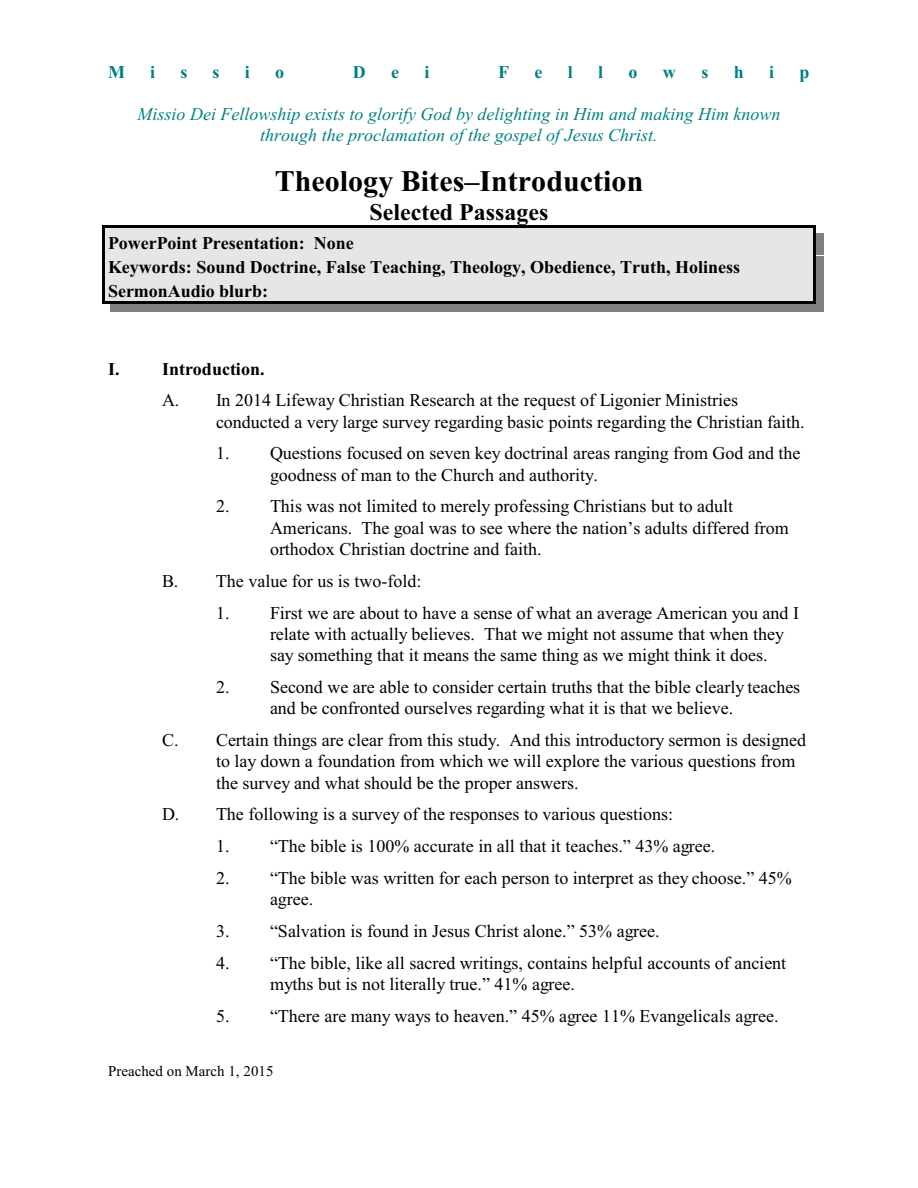
<style>
.page{position:relative;width:918px;height:1188px;background:#fff}
.page>*{position:absolute;margin:0;border:0;box-sizing:border-box;transform-origin:0 0}
.t1{font:700 30px "Times New Roman";color:#000}
.t2{font:700 24px "Times New Roman";color:#000}
.t3{font:18px/21.3px "Times New Roman";color:#000}
.t4{font:700 18px/24.2px "Times New Roman";color:#000}
.t5{font:italic 18px/21.3px "Times New Roman";color:#008080;text-align:center}
.t6{font:700 18px "Times New Roman";color:#008080}
.t7{font:15px "Times New Roman";color:#000}
</style>
<div class="page">
<div style="left:102px;top:226px;width:714px;height:29px;background:#e6e6e6"></div>
<hr style="left:102px;top:226px;width:3px;height:32px;background:#000">
<hr style="left:813px;top:226px;width:3px;height:32px;background:#000">
<hr style="left:102px;top:226px;width:714px;height:2px;background:#000">
<div style="left:816px;top:233px;width:8px;height:22px;background:#808080"></div>
<div style="left:102px;top:256px;width:714px;height:24px;background:#e6e6e6"></div>
<hr style="left:102px;top:253px;width:3px;height:29px;background:#000">
<hr style="left:813px;top:253px;width:3px;height:29px;background:#000">
<div style="left:816px;top:256px;width:8px;height:24px;background:#808080"></div>
<div style="left:102px;top:280px;width:714px;height:24px;background:#e6e6e6"></div>
<hr style="left:102px;top:277px;width:3px;height:27px;background:#000">
<hr style="left:813px;top:277px;width:3px;height:27px;background:#000">
<hr style="left:102px;top:301px;width:714px;height:3px;background:#000">
<div style="left:816px;top:280px;width:8px;height:32px;background:#808080"></div>
<div style="left:110px;top:304px;width:713px;height:8px;background:#808080"></div>
<p class="t6" style="left:108px;top:66px;width:18px">M</p>
<p class="t6" style="left:150px;top:66px;width:7px">i</p>
<p class="t6" style="left:180px;top:66px;width:9px">s</p>
<p class="t6" style="left:213px;top:66px;width:9px">s</p>
<p class="t6" style="left:245px;top:66px;width:7px">i</p>
<p class="t6" style="left:275px;top:66px;width:10px">o</p>
<p class="t6" style="left:353px;top:66px;width:14px">D</p>
<p class="t6" style="left:391px;top:66px;width:9px">e</p>
<p class="t6" style="left:425px;top:66px;width:7px">i</p>
<p class="t6" style="left:498px;top:66px;width:12px">F</p>
<p class="t6" style="left:535px;top:66px;width:9px">e</p>
<p class="t6" style="left:568px;top:66px;width:7px">l</p>
<p class="t6" style="left:598px;top:66px;width:7px">l</p>
<p class="t6" style="left:629px;top:66px;width:10px">o</p>
<p class="t6" style="left:663px;top:66px;width:14px">w</p>
<p class="t6" style="left:701px;top:66px;width:9px">s</p>
<p class="t6" style="left:734px;top:66px;width:12px">h</p>
<p class="t6" style="left:769px;top:66px;width:7px">i</p>
<p class="t6" style="left:800px;top:66px;width:12px">p</p>
<p class="t5" style="left:138px;top:105px;width:644px">Missio Dei Fellowship exists to glorify God by delighting in Him and making Him known through the proclamation of the gospel of Jesus Christ.</p>
<h1 class="t1" style="left:275px;top:170px;width:370px">Theology Bites–Introduction</h1>
<h2 class="t2" style="left:370px;top:204px;width:181px">Selected Passages</h2>
<p class="t4" style="left:108px;top:232px;width:634px">PowerPoint Presentation: None<br>Keywords: Sound Doctrine, False Teaching, Theology, Obedience, Truth, Holiness<br>SermonAudio blurb:</p>
<p class="t4" style="left:108px;top:359px;width:158px">I. Introduction.</p>
<p class="t3" style="left:216px;top:391px;width:590px;text-indent:-54px">A. In 2014 Lifeway Christian Research at the request of Ligonier Ministries conducted a very large survey regarding basic points regarding the Christian faith.</p>
<p class="t3" style="left:270px;top:444px;width:532px;text-indent:-54px">1. Questions focused on seven key doctrinal areas ranging from God and the goodness of man to the Church and authority.</p>
<p class="t3" style="left:270px;top:498px;width:520px;text-indent:-54px">2. This was not limited to merely professing Christians but to adult<br>Americans. The goal was to see where the nation’s adults differed from orthodox Christian doctrine and faith.</p>
<p class="t3" style="left:162px;top:572px;width:261px">B. The value for us is two-fold:</p>
<p class="t3" style="left:270px;top:604px;width:531px;text-indent:-54px">1. First we are about to have a sense of what an average American you and I relate with actually believes. That we might not assume that when they say something that it means the same thing as we might think it does.</p>
<p class="t3" style="left:270px;top:678px;width:532px;text-indent:-54px">2. Second we are able to consider certain truths that the bible clearly teaches and be confronted ourselves regarding what it is that we believe.</p>
<p class="t3" style="left:216px;top:731px;width:592px;text-indent:-54px">C. Certain things are clear from this study. And this introductory sermon is designed to lay down a foundation from which we will explore the various questions from the survey and what should be the proper answers.</p>
<p class="t3" style="left:162px;top:805px;width:513px">D. The following is a survey of the responses to various questions:</p>
<p class="t3" style="left:216px;top:837px;width:501px">1. “The bible is 100% accurate in all that it teaches.” 43% agree.</p>
<p class="t3" style="left:270px;top:869px;width:523px;text-indent:-54px">2. “The bible was written for each person to interpret as they choose.” 45% agree.</p>
<p class="t3" style="left:216px;top:922px;width:445px">3. “Salvation is found in Jesus Christ alone.” 53% agree.</p>
<p class="t3" style="left:270px;top:954px;width:518px;text-indent:-54px">4. “The bible, like all sacred writings, contains helpful accounts of ancient myths but is not literally true.” 41% agree.</p>
<p class="t3" style="left:216px;top:1007px;width:564px">5. “There are many ways to heaven.” 45% agree 11% Evangelicals agree.</p>
<p class="t7" style="left:108px;top:1066px;width:167px">Preached on March 1, 2015</p>
</div>
